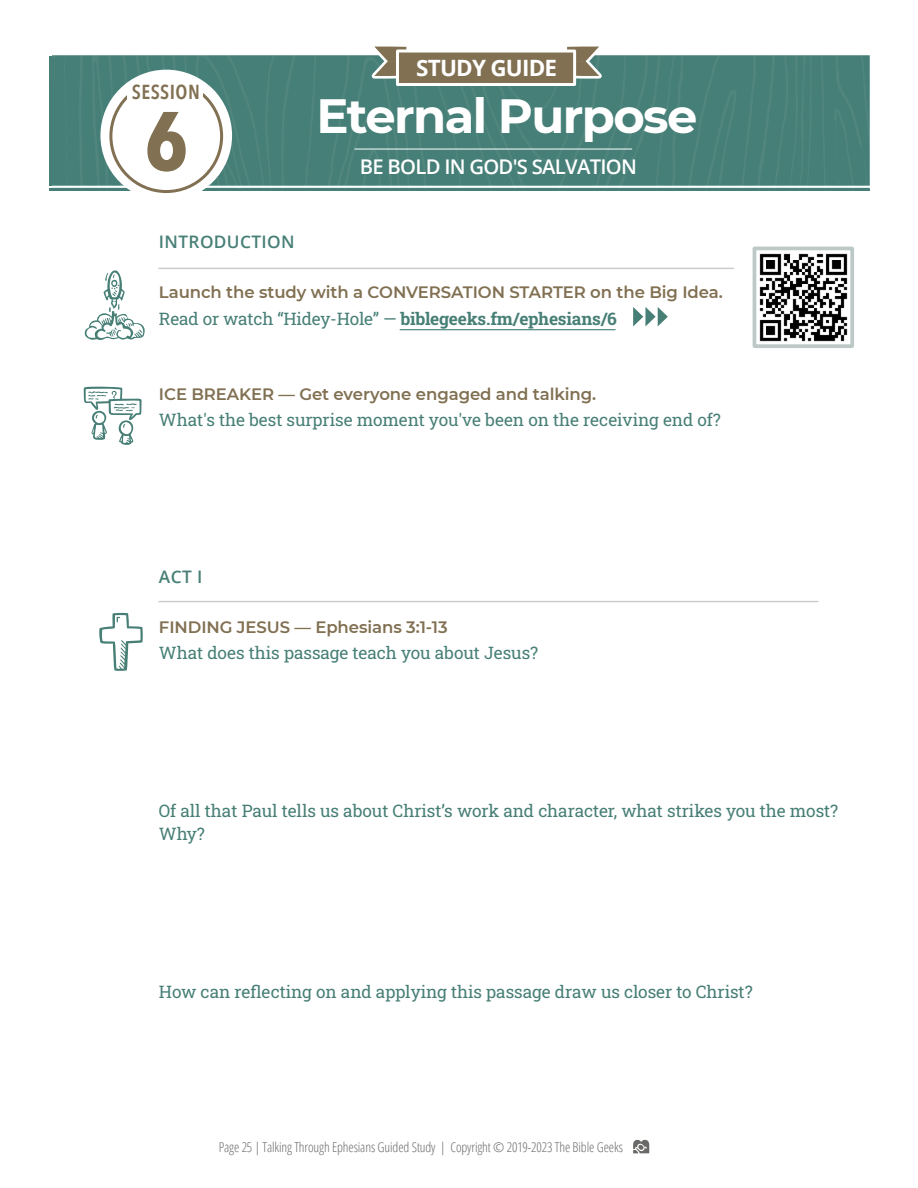
<style>
.page{position:relative;width:918px;height:1188px;background:#fff}
.page>*{position:absolute;margin:0;border:0;box-sizing:border-box;transform-origin:0 0}
.t1{font:700 82.5px "Avenir Next Condensed";color:#817052}
.t2{font:700 48px "Montserrat";letter-spacing:-.03em;color:#fff}
.t3{font:700 22.5px "Open Sans";letter-spacing:-.035em;color:#fff}
.t4{font:600 20.25px "Open Sans";letter-spacing:-.035em;color:#fff}
.t5{font:600 20.25px "Avenir Next Condensed";letter-spacing:.02em;color:#817052}
.t6{font:17.25px/23.2px "Roboto Slab";letter-spacing:-.005em;color:#477f76}
.t7{font:700 17.25px "Roboto Slab";letter-spacing:-.01em;color:#477f76}
.t8{font:600 17.25px "Open Sans";letter-spacing:.02em;color:#477f76}
.t9{font:600 16.5px "Montserrat";letter-spacing:-.005em;color:#817052}
.t10{font:300 13.5px "Open Sans Condensed";letter-spacing:-.01em;color:#6a6968}
.s1{font-weight:400}
</style>
<div class="page">
<hr style="left:49px;top:188px;width:820px;height:2px;background:#477f76">
<svg style="left:633px;top:1140px;width:16px;height:13px"></svg>
<hr style="left:400px;top:329px;width:215px;height:1px;background:#447f77">
<svg style="left:99px;top:613px;width:44px;height:58px"></svg>
<svg style="left:84px;top:387px;width:58px;height:58px"></svg>
<hr style="left:159px;top:268px;width:575px;height:1px;background:#cbcbcb">
<hr style="left:159px;top:601px;width:659px;height:1px;background:#cbcbcb">
<img style="left:759px;top:253px;width:89px;height:89px">
<img style="left:52px;top:55px;width:817px;height:134px">
<svg style="left:567px;top:46px;width:44px;height:35px"></svg>
<svg style="left:362px;top:46px;width:45px;height:35px"></svg>
<div style="left:396px;top:50px;width:180px;height:36px;background:#817052;border:3px solid #fff"></div>
<div style="left:100px;top:70px;width:132px;height:131px;background:#fff;border-radius:50%"></div>
<div style="left:109px;top:79px;width:114px;height:114px;border:3px solid #817052;border-radius:50%"></div>
<div style="left:128px;top:88px;width:75px;height:22px;background:#fff"></div>
<div style="left:148px;top:79px;width:36px;height:21px;background:#fff"></div>
<div style="left:136px;top:82px;width:61px;height:22px;background:#fff"></div>
<svg style="left:84px;top:270px;width:61px;height:70px"></svg>
<svg style="left:633px;top:307px;width:35px;height:19px"></svg>
<hr style="left:355px;top:149px;width:277px;height:1px;background:#fff">
<p class="t5" style="left:132px;top:79px;width:69px">SESSION</p>
<h1 class="t1" style="left:145px;top:88px;width:45px">6</h1>
<h3 class="t3" style="left:416px;top:59px;width:142px">STUDY GUIDE</h3>
<h2 class="t2" style="left:317px;top:87px;width:382px">Eternal Purpose</h2>
<p class="t4" style="left:360px;top:158px;width:279px">BE BOLD IN GOD'S SALVATION</p>
<p class="t8" style="left:159px;top:235px;width:137px">INTRODUCTION</p>
<p class="t9" style="left:159px;top:282px;width:565px">Launch the study with a CONVERSATION STARTER on the Big Idea.</p>
<p class="t7" style="left:159px;top:306px;width:459px"><span class="s1">Read or watch “Hidey-Hole” —</span> biblegeeks.fm/ephesians/6</p>
<p class="t9" style="left:159px;top:384px;width:439px">ICE BREAKER — Get everyone engaged and talking.</p>
<p class="t6" style="left:159px;top:408px;width:563px">What's the best surprise moment you've been on the receiving end of?</p>
<p class="t8" style="left:159px;top:570px;width:45px">ACT I</p>
<p class="t9" style="left:159px;top:617px;width:290px">FINDING JESUS — Ephesians 3:1-13</p>
<p class="t6" style="left:159px;top:641px;width:381px">What does this passage teach you about Jesus?</p>
<p class="t6" style="left:159px;top:799px;width:681px">Of all that Paul tells us about Christ’s work and character, what strikes you the most?<br>Why?</p>
<p class="t6" style="left:159px;top:979px;width:595px">How can reflecting on and applying this passage draw us closer to Christ?</p>
<p class="t10" style="left:219px;top:1142px;width:406px">Page 25 | Talking Through Ephesians Guided Study | Copyright © 2019-2023 The Bible Geeks</p>
</div>
